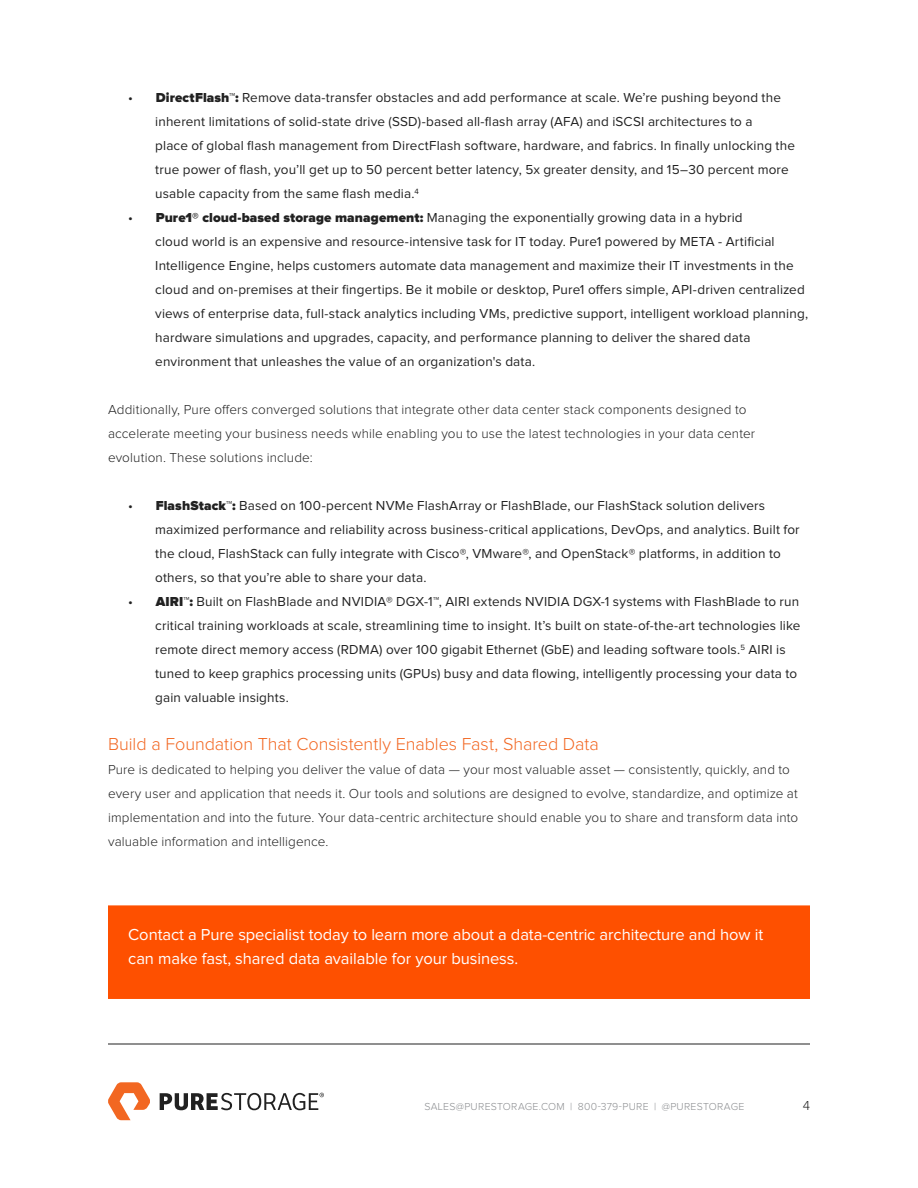
<style>
.page{position:relative;width:918px;height:1188px;background:#fff}
.page>*{position:absolute;margin:0;border:0;box-sizing:border-box;transform-origin:0 0}
.t1{font:300 18px "Proxima Nova";letter-spacing:-.005em;color:#f26722}
.t2{font:16.5px/24px "Proxima Nova";letter-spacing:-.005em;color:#fff}
.t3{font:13.5px/24px "Proxima Nova";letter-spacing:.01em;color:#212121}
.t4{font:300 13.5px/24px "Proxima Nova";letter-spacing:.01em;color:#212121}
.t5{font:300 10.5px "Proxima Nova";letter-spacing:.025em;color:#8b8d90}
.s1{font-weight:900}
</style>
<div class="page">
<svg style="left:108px;top:1082px;width:42px;height:38px"></svg>
<svg style="left:160px;top:1093px;width:164px;height:17px"></svg>
<hr style="left:108px;top:1044px;width:702px;height:1px;background:#212121">
<div style="left:108px;top:905px;width:702px;height:94px;background:#fe5000"></div>
<p class="t3" style="left:155px;top:86px;width:641px;text-indent:-27px">• <span class="s1">DirectFlash™:</span> Remove data-transfer obstacles and add performance at scale. We’re pushing beyond the inherent limitations of solid-state drive (SSD)-based all-flash array (AFA) and iSCSI architectures to a<br>place of global flash management from DirectFlash software, hardware, and fabrics. In finally unlocking the true power of flash, you’ll get up to 50 percent better latency, 5x greater density, and 15–30 percent more usable capacity from the same flash media.<sup>4</sup></p>
<p class="t3" style="left:155px;top:206px;width:654px;text-indent:-27px">• <span class="s1">Pure1® cloud-based storage management:</span> Managing the exponentially growing data in a hybrid<br>cloud world is an expensive and resource-intensive task for IT today. Pure1 powered by META - Artificial Intelligence Engine, helps customers automate data management and maximize their IT investments in the cloud and on-premises at their fingertips. Be it mobile or desktop, Pure1 offers simple, API-driven centralized views of enterprise data, full-stack analytics including VMs, predictive support, intelligent workload planning, hardware simulations and upgrades, capacity, and performance planning to deliver the shared data environment that unleashes the value of an organization's data.</p>
<p class="t4" style="left:108px;top:398px;width:649px">Additionally, Pure offers converged solutions that integrate other data center stack components designed to accelerate meeting your business needs while enabling you to use the latest technologies in your data center evolution. These solutions include:</p>
<p class="t3" style="left:155px;top:494px;width:646px;text-indent:-27px">• <span class="s1">FlashStack™:</span> Based on 100-percent NVMe FlashArray or FlashBlade, our FlashStack solution delivers maximized performance and reliability across business-critical applications, DevOps, and analytics. Built for the cloud, FlashStack can fully integrate with Cisco®, VMware®, and OpenStack® platforms, in addition to others, so that you’re able to share your data.</p>
<p class="t3" style="left:155px;top:590px;width:647px;text-indent:-27px">• <span class="s1">AIRI™:</span> Built on FlashBlade and NVIDIA® DGX-1™, AIRI extends NVIDIA DGX-1 systems with FlashBlade to run critical training workloads at scale, streamlining time to insight. It’s built on state-of-the-art technologies like remote direct memory access (RDMA) over 100 gigabit Ethernet (GbE) and leading software tools.<sup>5</sup> AIRI is tuned to keep graphics processing units (GPUs) busy and data flowing, intelligently processing your data to gain valuable insights.</p>
<h1 class="t1" style="left:108px;top:736px;width:492px">Build a Foundation That Consistently Enables Fast, Shared Data</h1>
<p class="t4" style="left:108px;top:758px;width:692px">Pure is dedicated to helping you deliver the value of data — your most valuable asset — consistently, quickly, and to every user and application that needs it. Our tools and solutions are designed to evolve, standardize, and optimize at implementation and into the future. Your data-centric architecture should enable you to share and transform data into valuable information and intelligence.</p>
<p class="t2" style="left:128px;top:923px;width:637px">Contact a Pure specialist today to learn more about a data-centric architecture and how it can make fast, shared data available for your business.</p>
<p class="t5" style="left:424px;top:1102px;width:322px">SALES@PURESTORAGE.COM | 800-379-PURE | @PURESTORAGE</p>
<p class="t4" style="left:803px;top:1094px;width:9px">4</p>
</div>
